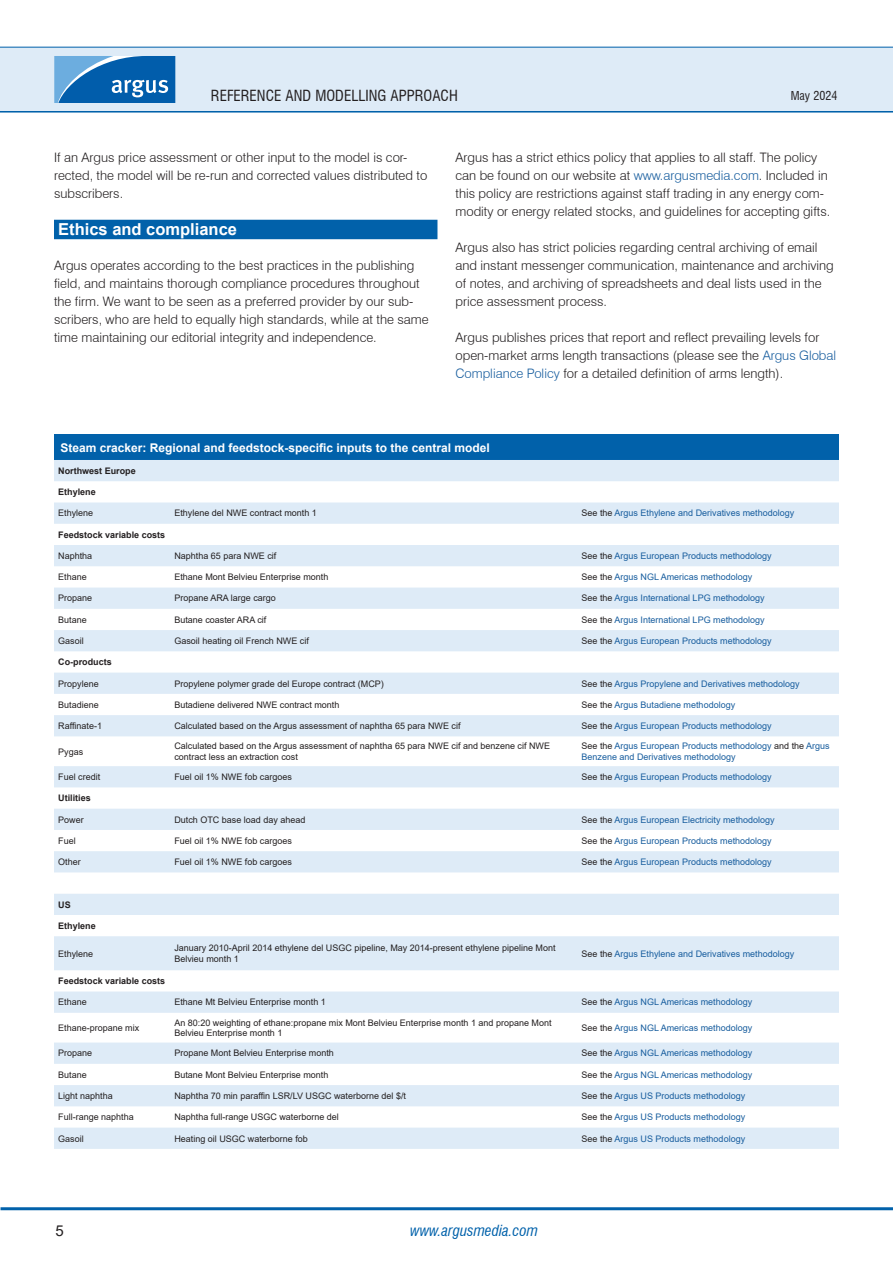
<style>
.page{position:relative;width:893px;height:1263px;background:#fff}
.page>*{position:absolute;margin:0;border:0;box-sizing:border-box;transform-origin:0 0}
.Section_header{font:700 16.5px "Arial";color:#fff}
.t1{font:condensed 15px "Swiss 721 BT";color:#231f20}
.t2{font:italic condensed 15px "Swiss 721 BT";color:#0161aa}
.t3{font:15px "Arial";color:#231f20}
.Body_Text{font:300 13.05px/18px "Swiss 721 BT";color:#231f20}
.Table_head_WOB{font:700 12px "Arial";color:#fff}
.t4{font:condensed 12px "Swiss 721 BT";color:#231f20}
.Table_Text{font:9px/10.8px "Arial";color:#231f20}
.Table_Text-2{font:9px/10.8px "Arial";color:#175d9e}
.Table_Text-3{font:700 9px "Arial";color:#231f20}
.s1{color:#175d9e}
.s2{color:#231f20}
</style>
<div class="page">
<hr style="left:0;top:110px;width:893px;height:3px;background:#0161aa">
<div style="left:0;top:47px;width:893px;height:64px;background:#deebf7"></div>
<hr style="left:0;top:47px;width:893px;height:1px;background:#0161aa">
<svg style="left:54px;top:56px;width:121px;height:47px;background:#317ebe"></svg>
<hr style="left:1px;top:1207px;width:892px;height:3px;background:#0161aa">
<div style="left:54px;top:434px;width:785px;height:26px;background:#0161aa"></div>
<svg style="left:54px;top:460px;width:785px;height:689px;fill:#e3eef8"></svg>
<div style="left:54px;top:220px;width:383px;height:19px;background:#0161aa"></div>
<h2 class="t1" style="left:211px;top:86px;width:248px">REFERENCE AND MODELLING APPROACH</h2>
<h3 class="t4" style="left:791px;top:88px;width:48px">May 2024</h3>
<p class="Body_Text" style="left:54px;top:148px;width:375px">If an Argus price assessment or other input to the model is cor&shy;rected, the model will be re-run and corrected values distributed to subscribers.</p>
<p class="Section_header" style="left:58px;top:218px;width:180px">Ethics and compliance</p>
<p class="Body_Text" style="left:54px;top:256px;width:376px">Argus operates according to the best practices in the publishing field, and maintains thorough compliance procedures throughout the firm. We want to be seen as a preferred provider by our sub&shy;scribers, who are held to equally high standards, while at the same time maintaining our editorial integrity and independence.</p>
<p class="Body_Text" style="left:455px;top:148px;width:376px">Argus has a strict ethics policy that applies to all staff. The policy can be found on our website at <span class="s1">www.argusmedia.com</span>. Included in this policy are restrictions against staff trading in any energy com&shy;modity or energy related stocks, and guidelines for accepting gifts.</p>
<p class="Body_Text" style="left:455px;top:238px;width:380px">Argus also has strict policies regarding central archiving of email and instant messenger communication, maintenance and archiving of notes, and archiving of spreadsheets and deal lists used in the price assessment process.</p>
<p class="Body_Text" style="left:455px;top:328px;width:382px">Argus publishes prices that report and reflect prevailing levels for open-market arms length transactions (please see the <span class="s1">Argus Global<br>Compliance Policy</span> for a detailed definition of arms length).</p>
<p class="Table_head_WOB" style="left:60px;top:439px;width:431px">Steam cracker: Regional and feedstock-specific inputs to the central model</p>
<p class="Table_Text-3" style="left:58px;top:464px;width:79px">Northwest Europe</p>
<p class="Table_Text-3" style="left:58px;top:486px;width:39px">Ethylene</p>
<p class="Table_Text" style="left:58px;top:508px;width:37px">Ethylene</p>
<p class="Table_Text" style="left:174px;top:508px;width:144px">Ethylene del NWE contract month 1</p>
<p class="Table_Text-2" style="left:582px;top:508px;width:214px"><span class="s2">See the</span> Argus Ethylene and Derivatives methodology</p>
<p class="Table_Text-3" style="left:58px;top:528px;width:109px">Feedstock variable costs</p>
<p class="Table_Text" style="left:58px;top:550px;width:36px">Naphtha</p>
<p class="Table_Text" style="left:174px;top:550px;width:104px">Naphtha 65 para NWE cif</p>
<p class="Table_Text-2" style="left:582px;top:550px;width:192px"><span class="s2">See the</span> Argus European Products methodology</p>
<p class="Table_Text" style="left:58px;top:572px;width:30px">Ethane</p>
<p class="Table_Text" style="left:174px;top:572px;width:156px">Ethane Mont Belvieu Enterprise month</p>
<p class="Table_Text-2" style="left:582px;top:572px;width:172px"><span class="s2">See the</span> Argus NGL Americas methodology</p>
<p class="Table_Text" style="left:58px;top:593px;width:36px">Propane</p>
<p class="Table_Text" style="left:174px;top:593px;width:103px">Propane ARA large cargo</p>
<p class="Table_Text-2" style="left:582px;top:593px;width:185px"><span class="s2">See the</span> Argus International LPG methodology</p>
<p class="Table_Text" style="left:58px;top:614px;width:30px">Butane</p>
<p class="Table_Text" style="left:174px;top:614px;width:94px">Butane coaster ARA cif</p>
<p class="Table_Text-2" style="left:582px;top:614px;width:185px"><span class="s2">See the</span> Argus International LPG methodology</p>
<p class="Table_Text" style="left:58px;top:635px;width:27px">Gasoil</p>
<p class="Table_Text" style="left:174px;top:635px;width:136px">Gasoil heating oil French NWE cif</p>
<p class="Table_Text-2" style="left:582px;top:635px;width:192px"><span class="s2">See the</span> Argus European Products methodology</p>
<p class="Table_Text-3" style="left:58px;top:656px;width:55px">Co-products</p>
<p class="Table_Text" style="left:58px;top:678px;width:42px">Propylene</p>
<p class="Table_Text" style="left:174px;top:678px;width:211px">Propylene polymer grade del Europe contract (MCP)</p>
<p class="Table_Text-2" style="left:582px;top:678px;width:220px"><span class="s2">See the</span> Argus Propylene and Derivatives methodology</p>
<p class="Table_Text" style="left:58px;top:699px;width:42px">Butadiene</p>
<p class="Table_Text" style="left:174px;top:699px;width:167px">Butadiene delivered NWE contract month</p>
<p class="Table_Text-2" style="left:582px;top:699px;width:155px"><span class="s2">See the</span> Argus Butadiene methodology</p>
<p class="Table_Text" style="left:58px;top:720px;width:45px">Raffinate-1</p>
<p class="Table_Text" style="left:174px;top:720px;width:288px">Calculated based on the Argus assessment of naphtha 65 para NWE cif</p>
<p class="Table_Text-2" style="left:582px;top:720px;width:192px"><span class="s2">See the</span> Argus European Products methodology</p>
<p class="Table_Text" style="left:58px;top:746px;width:27px">Pygas</p>
<p class="Table_Text" style="left:174px;top:740px;width:377px">Calculated based on the Argus assessment of naphtha 65 para NWE cif and benzene cif NWE contract less an extraction cost</p>
<p class="Table_Text-2" style="left:582px;top:740px;width:250px"><span class="s2">See the</span> Argus European Products methodology <span class="s2">and the</span> Argus<br>Benzene and Derivatives methodology</p>
<p class="Table_Text" style="left:58px;top:771px;width:44px">Fuel credit</p>
<p class="Table_Text" style="left:174px;top:771px;width:119px">Fuel oil 1% NWE fob cargoes</p>
<p class="Table_Text-2" style="left:582px;top:771px;width:192px"><span class="s2">See the</span> Argus European Products methodology</p>
<p class="Table_Text-3" style="left:58px;top:792px;width:34px">Utilities</p>
<p class="Table_Text" style="left:58px;top:814px;width:27px">Power</p>
<p class="Table_Text" style="left:174px;top:814px;width:133px">Dutch OTC base load day ahead</p>
<p class="Table_Text-2" style="left:582px;top:814px;width:195px"><span class="s2">See the</span> Argus European Electricity methodology</p>
<p class="Table_Text" style="left:58px;top:835px;width:19px">Fuel</p>
<p class="Table_Text" style="left:174px;top:835px;width:119px">Fuel oil 1% NWE fob cargoes</p>
<p class="Table_Text-2" style="left:582px;top:835px;width:192px"><span class="s2">See the</span> Argus European Products methodology</p>
<p class="Table_Text" style="left:58px;top:856px;width:24px">Other</p>
<p class="Table_Text" style="left:174px;top:856px;width:119px">Fuel oil 1% NWE fob cargoes</p>
<p class="Table_Text-2" style="left:582px;top:856px;width:192px"><span class="s2">See the</span> Argus European Products methodology</p>
<p class="Table_Text-3" style="left:58px;top:898px;width:14px">US</p>
<p class="Table_Text-3" style="left:58px;top:919px;width:39px">Ethylene</p>
<p class="Table_Text" style="left:58px;top:948px;width:37px">Ethylene</p>
<p class="Table_Text" style="left:174px;top:942px;width:383px">January 2010-April 2014 ethylene del USGC pipeline, May 2014-present ethylene pipeline Mont<br>Belvieu month 1</p>
<p class="Table_Text-2" style="left:582px;top:948px;width:214px"><span class="s2">See the</span> Argus Ethylene and Derivatives methodology</p>
<p class="Table_Text-3" style="left:58px;top:975px;width:109px">Feedstock variable costs</p>
<p class="Table_Text" style="left:58px;top:997px;width:30px">Ethane</p>
<p class="Table_Text" style="left:174px;top:997px;width:153px">Ethane Mt Belvieu Enterprise month 1</p>
<p class="Table_Text-2" style="left:582px;top:997px;width:172px"><span class="s2">See the</span> Argus NGL Americas methodology</p>
<p class="Table_Text" style="left:58px;top:1022px;width:83px">Ethane-propane mix</p>
<p class="Table_Text" style="left:174px;top:1017px;width:379px">An 80:20 weighting of ethane:propane mix Mont Belvieu Enterprise month 1 and propane Mont<br>Belvieu Enterprise month 1</p>
<p class="Table_Text-2" style="left:582px;top:1022px;width:172px"><span class="s2">See the</span> Argus NGL Americas methodology</p>
<p class="Table_Text" style="left:58px;top:1048px;width:36px">Propane</p>
<p class="Table_Text" style="left:174px;top:1048px;width:161px">Propane Mont Belvieu Enterprise month</p>
<p class="Table_Text-2" style="left:582px;top:1048px;width:172px"><span class="s2">See the</span> Argus NGL Americas methodology</p>
<p class="Table_Text" style="left:58px;top:1069px;width:30px">Butane</p>
<p class="Table_Text" style="left:174px;top:1069px;width:156px">Butane Mont Belvieu Enterprise month</p>
<p class="Table_Text-2" style="left:582px;top:1069px;width:172px"><span class="s2">See the</span> Argus NGL Americas methodology</p>
<p class="Table_Text" style="left:58px;top:1090px;width:56px">Light naphtha</p>
<p class="Table_Text" style="left:174px;top:1090px;width:233px">Naphtha 70 min paraffin LSR/LV USGC waterborne del $/t</p>
<p class="Table_Text-2" style="left:582px;top:1090px;width:165px"><span class="s2">See the</span> Argus US Products methodology</p>
<p class="Table_Text" style="left:58px;top:1112px;width:77px">Full-range naphtha</p>
<p class="Table_Text" style="left:174px;top:1112px;width:166px">Naphtha full-range USGC waterborne del</p>
<p class="Table_Text-2" style="left:582px;top:1112px;width:165px"><span class="s2">See the</span> Argus US Products methodology</p>
<p class="Table_Text" style="left:58px;top:1133px;width:27px">Gasoil</p>
<p class="Table_Text" style="left:174px;top:1133px;width:135px">Heating oil USGC waterborne fob</p>
<p class="Table_Text-2" style="left:582px;top:1133px;width:165px"><span class="s2">See the</span> Argus US Products methodology</p>
<h2 class="t3" style="left:55px;top:1220px;width:10px">5</h2>
<h2 class="t2" style="left:410px;top:1221px;width:129px">www.argusmedia.com</h2>
</div>
